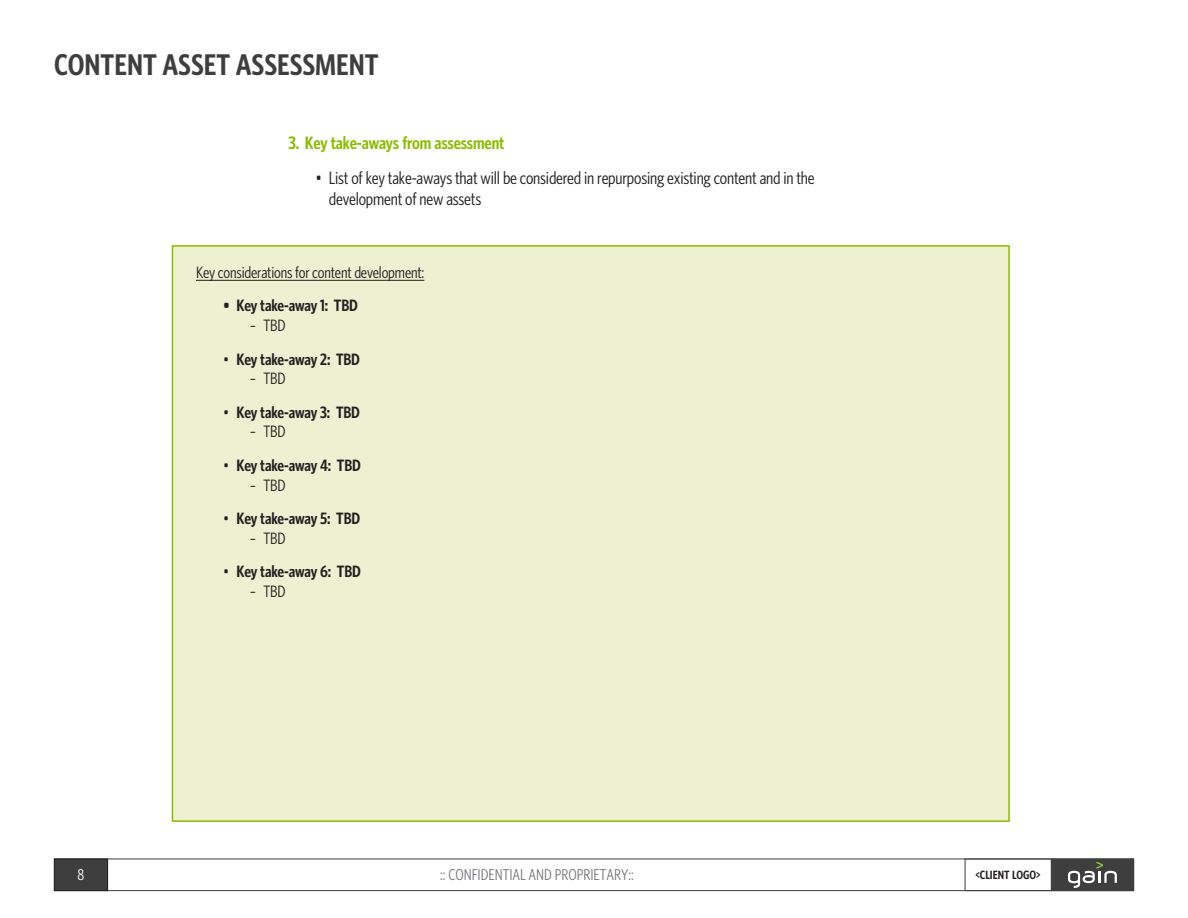
<style>
.page{position:relative;width:1188px;height:918px;background:#fff}
.page>*{position:absolute;margin:0;border:0;box-sizing:border-box;transform-origin:0 0}
.t1{font:600 condensed 30px "Whitney HTF";color:#3e3e3f}
.t2{font:condensed 18px/21.6px "Whitney HTF";letter-spacing:-.01em;color:#231f20}
.t3{font:600 condensed 18px "Whitney HTF";letter-spacing:-.01em;color:#8dbb00}
.t4{font:600 condensed 16.5px "Whitney HTF";letter-spacing:-.01em;color:#231f20}
.t5{font:condensed 16.5px "Whitney HTF";letter-spacing:-.01em;color:#231f20}
.t6{font:condensed 15.75px "Whitney HTF";color:#76787b}
.t7{font:condensed 15.75px "Whitney HTF";color:#fff}
.t8{font:600 condensed 12px "Whitney HTF";color:#231f20}
.s1{font-weight:400}
</style>
<div class="page">
<div style="left:172px;top:245px;width:838px;height:577px;background:#eef1d1;border:2px solid #8dbb00"></div>
<hr style="left:196px;top:280px;width:228px;height:1px;background:#231f20">
<div style="left:54px;top:859px;width:1080px;height:32px;border:1px solid #3e3e3f"></div>
<div style="left:54px;top:859px;width:54px;height:32px;background:#3e3e3f"></div>
<div style="left:54px;top:859px;width:54px;height:32px;border:1px solid #231f20"></div>
<div style="left:1051px;top:859px;width:83px;height:32px;background:#3e3e3f"></div>
<svg style="left:1068px;top:862px;width:49px;height:26px"></svg>
<p class="t1" style="left:54px;top:47px;width:326px">CONTENT ASSET ASSESSMENT</p>
<p class="t3" style="left:288px;top:132px;width:218px">3. Key take-aways from assessment</p>
<p class="t2" style="left:329px;top:167px;width:487px;text-indent:-14px">• List of key take-aways that will be considered in repurposing existing content and in the development of new assets</p>
<p class="t5" style="left:196px;top:263px;width:230px">Key considerations for content development:</p>
<p class="t4" style="left:223px;top:296px;width:136px">• Key take-away 1: TBD</p>
<p class="t5" style="left:250px;top:316px;width:37px">– TBD</p>
<p class="t4" style="left:223px;top:349px;width:139px"><span class="s1">•</span> Key take-away 2: TBD</p>
<p class="t5" style="left:250px;top:369px;width:37px">– TBD</p>
<p class="t4" style="left:223px;top:402px;width:138px"><span class="s1">•</span> Key take-away 3: TBD</p>
<p class="t5" style="left:250px;top:422px;width:37px">– TBD</p>
<p class="t4" style="left:223px;top:455px;width:139px"><span class="s1">•</span> Key take-away 4: TBD</p>
<p class="t5" style="left:250px;top:476px;width:37px">– TBD</p>
<p class="t4" style="left:223px;top:509px;width:139px"><span class="s1">•</span> Key take-away 5: TBD</p>
<p class="t5" style="left:250px;top:529px;width:37px">– TBD</p>
<p class="t4" style="left:223px;top:562px;width:139px"><span class="s1">•</span> Key take-away 6: TBD</p>
<p class="t5" style="left:250px;top:582px;width:37px">– TBD</p>
<p class="t7" style="left:78px;top:866px;width:8px">8</p>
<p class="t6" style="left:440px;top:866px;width:195px">:: CONFIDENTIAL AND PROPRIETARY::</p>
<p class="t8" style="left:975px;top:868px;width:67px">&lt;CLIENT LOGO&gt;</p>
</div>
